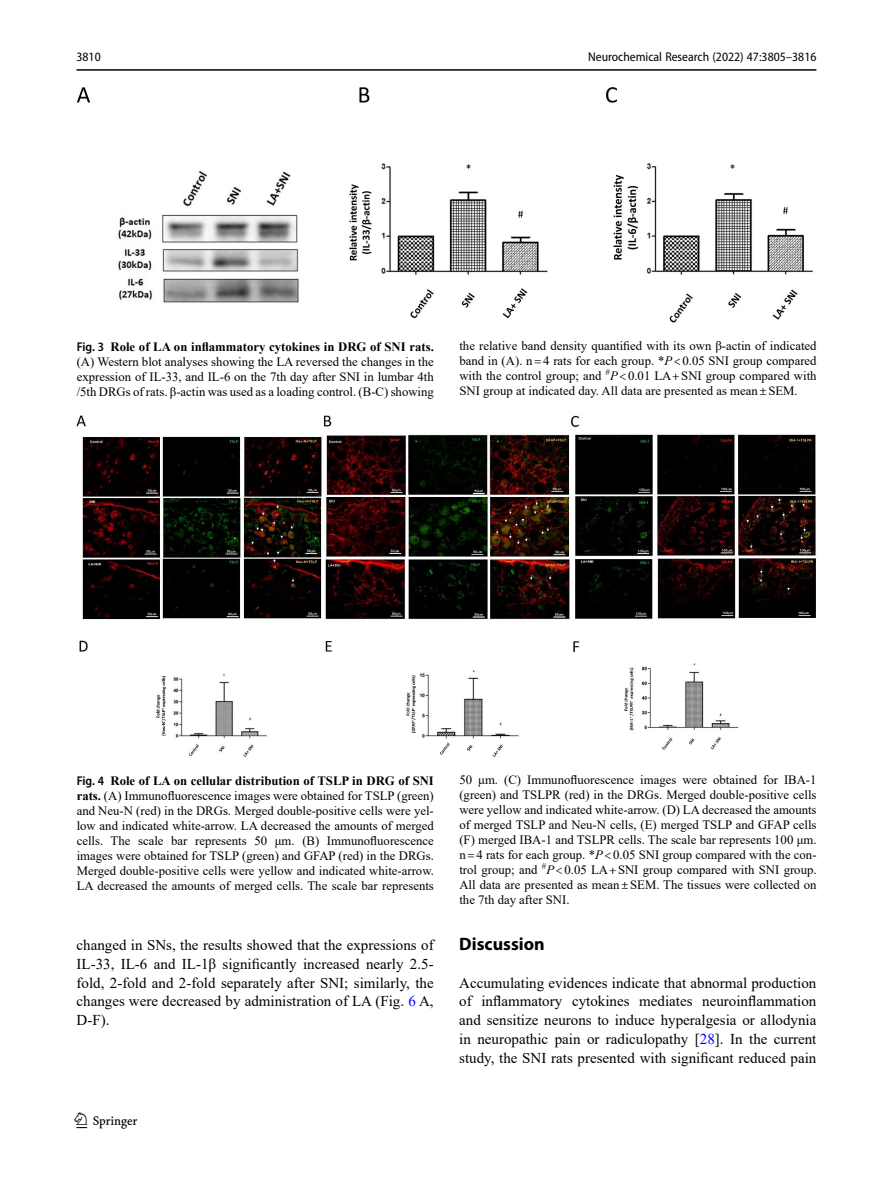
<style>
.page{position:relative;width:893px;height:1187px;background:#fff}
.page>*{position:absolute;margin:0;border:0;box-sizing:border-box;transform-origin:0 0}
.t1{font:22.5px "Springnew";color:#000}
.Head_1{font:700 18px "Myriad Pro";color:#000}
.Body_Text{font:15px/18.8px "Times New Roman";color:#000;text-align:justify}
.Figure_Caption{font:12.75px/15px "Times New Roman";color:#000;text-align:justify}
.t2{font:semi-condensed 12.75px "Myriad Pro";color:#000}
.s1{font-family:"Myriad Pro";font-weight:600;font-stretch:semi-condensed}
.s2{font-weight:700}
.s3{font-family:"Minion Pro"}
.s4{font-style:italic}
.s5{color:#00f}
</style>
<div class="page">
<hr style="left:77px;top:69px;width:739px;height:2px;background:#000">
<img style="left:77px;top:416px;width:740px;height:341px">
<img style="left:77px;top:87px;width:736px;height:236px">
<p class="t2" style="left:77px;top:49px;width:26px">3810</p>
<p class="t2" style="left:588px;top:49px;width:230px">Neurochemical Research (2022) 47:3805–3816</p>
<p class="Figure_Caption" style="left:77px;top:338px;width:359px"><span class="s1">Fig. 3</span> <span class="s2">Role of LA on inflammatory cytokines in DRG of SNI rats. </span>(A) Western blot analyses showing the LA reversed the changes in the expression of IL-33, and IL-6 on the 7th day after SNI in lumbar 4th /5th DRGs of rats. β-actin was used as a loading control. (B-C) showing</p>
<p class="Figure_Caption" style="left:459px;top:337px;width:359px">the relative band density quantified with its own β-actin of indicated band in (A). n<span class="s3">=</span>4 rats for each group. *<span class="s4">P</span><span class="s3">&lt;</span>0.05 SNI group compared with the control group; and <sup>#</sup><span class="s4">P</span><span class="s3">&lt;</span>0.01 LA<span class="s3">+</span>SNI group compared with SNI group at indicated day. All data are presented as mean<span class="s3">±</span>SEM.</p>
<p class="Figure_Caption" style="left:77px;top:772px;width:359px"><span class="s1">Fig. 4</span> <span class="s2">Role of LA on cellular distribution of TSLP in DRG of SNI rats.</span> (A) Immunofluorescence images were obtained for TSLP (green) and Neu-N (red) in the DRGs. Merged double-positive cells were yel&shy;low and indicated white-arrow. LA decreased the amounts of merged cells. The scale bar represents 50 μm. (B) Immunofluorescence images were obtained for TSLP (green) and GFAP (red) in the DRGs.<br>Merged double-positive cells were yellow and indicated white-arrow.<br>LA decreased the amounts of merged cells. The scale bar represents</p>
<p class="Figure_Caption" style="left:459px;top:771px;width:359px">50 μm. (C) Immunofluorescence images were obtained for IBA-1 (green) and TSLPR (red) in the DRGs. Merged double-positive cells were yellow and indicated white-arrow. (D) LA decreased the amounts of merged TSLP and Neu-N cells, (E) merged TSLP and GFAP cells (F) merged IBA-1 and TSLPR cells. The scale bar represents 100 μm. n<span class="s3">=</span>4 rats for each group. *<span class="s4">P</span><span class="s3">&lt;</span>0.05 SNI group compared with the con&shy;trol group; and <sup>#</sup><span class="s4">P</span><span class="s3">&lt;</span>0.05 LA<span class="s3">+</span>SNI group compared with SNI group.<br>All data are presented as mean<span class="s3">±</span>SEM. The tissues were collected on the 7th day after SNI.</p>
<p class="Body_Text" style="left:77px;top:935px;width:359px">changed in SNs, the results showed that the expressions of IL-33, IL-6 and IL-1β significantly increased nearly 2.5- fold, 2-fold and 2-fold separately after SNI; similarly, the changes were decreased by administration of LA (Fig. <span class="s5">6</span> A, D-F).</p>
<h1 class="t1" style="left:77px;top:1107px;width:63px">1 3</h1>
<p class="Head_1" style="left:459px;top:932px;width:87px">Discussion</p>
<p class="Body_Text" style="left:459px;top:972px;width:359px">Accumulating evidences indicate that abnormal production of inflammatory cytokines mediates neuroinflammation and sensitize neurons to induce hyperalgesia or allodynia in neuropathic pain or radiculopathy [<span class="s5">28</span>]. In the current study, the SNI rats presented with significant reduced pain</p>
</div>
